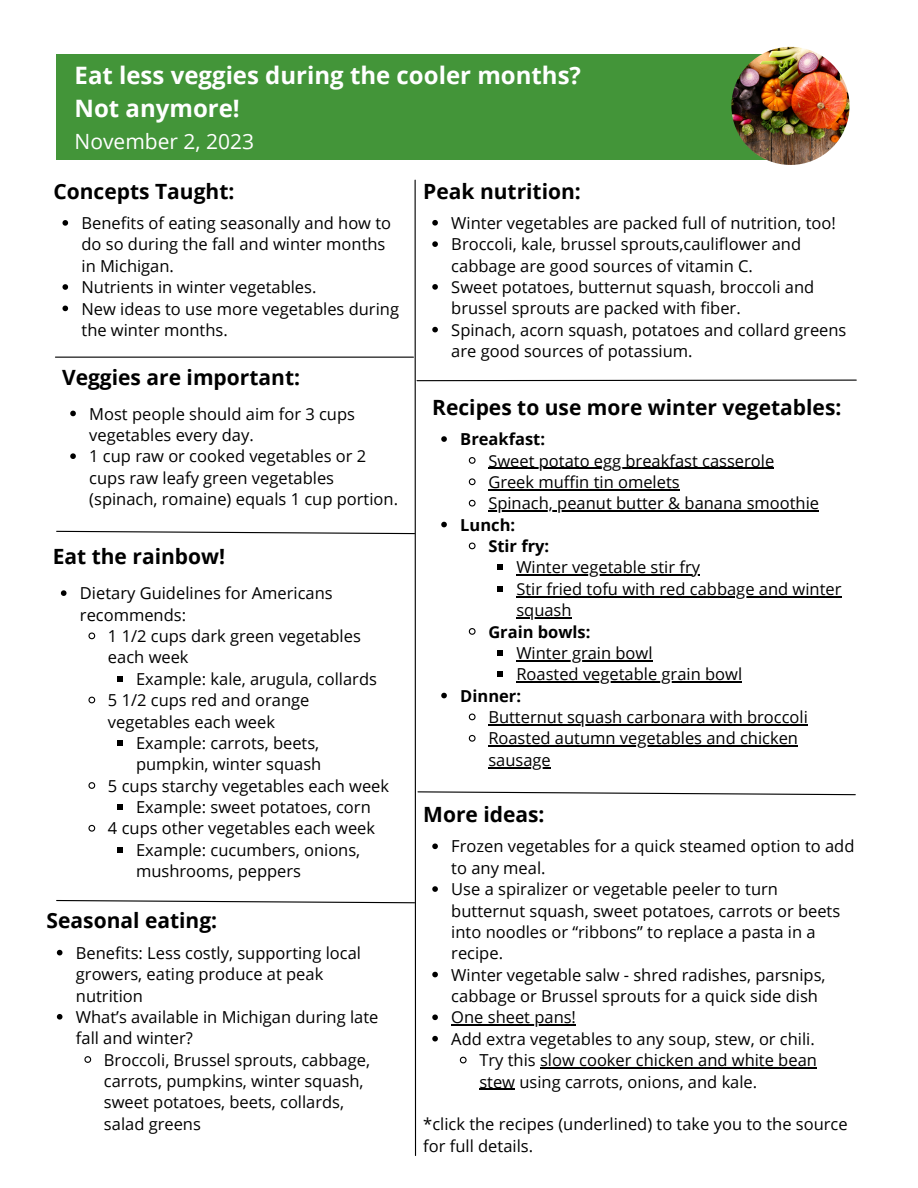
<style>
.page{position:relative;width:918px;height:1188px;background:#fff}
.page>*{position:absolute;margin:0;border:0;box-sizing:border-box;transform-origin:0 0}
.t1{font:700 24px "Open Sans";color:#fff}
.t2{font:700 21px "Open Sans";color:#000}
.t3{font:21px "Open Sans";color:#fff}
.t4{font:16.5px/21.3px "Open Sans";color:#000}
.t5{font:700 16.5px "Open Sans";color:#000}
</style>
<div class="page">
<div style="left:56px;top:55px;width:735px;height:105px;background:#439539"></div>
<hr style="left:415px;top:180px;width:1px;height:976px;background:#000">
<hr style="left:55px;top:357px;width:358px;height:1px;background:#000">
<img style="left:731px;top:47px;width:119px;height:118px;border-radius:50%">
<svg style="left:56px;top:530px;width:360px;height:5px"></svg>
<svg style="left:432px;top:220px;width:6px;height:6px"></svg>
<svg style="left:432px;top:241px;width:6px;height:6px"></svg>
<svg style="left:432px;top:284px;width:6px;height:6px"></svg>
<svg style="left:432px;top:327px;width:6px;height:5px"></svg>
<svg style="left:62px;top:220px;width:6px;height:6px"></svg>
<svg style="left:62px;top:284px;width:6px;height:6px"></svg>
<svg style="left:62px;top:306px;width:6px;height:5px"></svg>
<svg style="left:70px;top:411px;width:6px;height:5px"></svg>
<svg style="left:70px;top:453px;width:6px;height:6px"></svg>
<svg style="left:57px;top:950px;width:5px;height:5px"></svg>
<svg style="left:57px;top:1014px;width:5px;height:6px"></svg>
<svg style="left:84px;top:1056px;width:8px;height:7px"></svg>
<svg style="left:56px;top:899px;width:359px;height:5px"></svg>
<svg style="left:417px;top:791px;width:439px;height:5px"></svg>
<svg style="left:416px;top:379px;width:441px;height:3px"></svg>
<svg style="left:441px;top:436px;width:6px;height:6px"></svg>
<svg style="left:468px;top:457px;width:8px;height:7px"></svg>
<hr style="left:488px;top:468px;width:286px;height:1px;background:#000">
<svg style="left:468px;top:478px;width:8px;height:8px"></svg>
<hr style="left:488px;top:489px;width:192px;height:1px;background:#000">
<svg style="left:468px;top:499px;width:8px;height:8px"></svg>
<hr style="left:488px;top:510px;width:331px;height:2px;background:#000">
<svg style="left:441px;top:522px;width:6px;height:5px"></svg>
<svg style="left:468px;top:542px;width:8px;height:8px"></svg>
<svg style="left:497px;top:564px;width:6px;height:6px"></svg>
<hr style="left:516px;top:575px;width:184px;height:1px;background:#000">
<svg style="left:497px;top:586px;width:6px;height:5px"></svg>
<hr style="left:516px;top:596px;width:326px;height:1px;background:#000">
<hr style="left:516px;top:617px;width:56px;height:1px;background:#000">
<svg style="left:468px;top:628px;width:8px;height:7px"></svg>
<svg style="left:497px;top:650px;width:6px;height:6px"></svg>
<hr style="left:516px;top:660px;width:137px;height:1px;background:#000">
<svg style="left:497px;top:671px;width:6px;height:6px"></svg>
<hr style="left:516px;top:681px;width:226px;height:2px;background:#000">
<svg style="left:441px;top:693px;width:6px;height:5px"></svg>
<svg style="left:468px;top:713px;width:8px;height:8px"></svg>
<hr style="left:488px;top:724px;width:320px;height:1px;background:#000">
<svg style="left:468px;top:734px;width:8px;height:8px"></svg>
<hr style="left:488px;top:746px;width:310px;height:1px;background:#000">
<hr style="left:488px;top:767px;width:63px;height:1px;background:#000">
<svg style="left:61px;top:590px;width:6px;height:6px"></svg>
<svg style="left:88px;top:632px;width:8px;height:8px"></svg>
<svg style="left:117px;top:676px;width:6px;height:5px"></svg>
<svg style="left:88px;top:696px;width:8px;height:8px"></svg>
<svg style="left:117px;top:740px;width:6px;height:6px"></svg>
<svg style="left:88px;top:782px;width:8px;height:7px"></svg>
<svg style="left:117px;top:804px;width:6px;height:6px"></svg>
<svg style="left:88px;top:824px;width:8px;height:8px"></svg>
<svg style="left:117px;top:847px;width:6px;height:5px"></svg>
<svg style="left:432px;top:843px;width:6px;height:6px"></svg>
<svg style="left:432px;top:886px;width:6px;height:6px"></svg>
<svg style="left:432px;top:972px;width:6px;height:5px"></svg>
<svg style="left:432px;top:1014px;width:6px;height:6px"></svg>
<hr style="left:451px;top:1025px;width:125px;height:1px;background:#000">
<svg style="left:432px;top:1036px;width:6px;height:5px"></svg>
<svg style="left:459px;top:1056px;width:8px;height:8px"></svg>
<hr style="left:540px;top:1067px;width:277px;height:1px;background:#000">
<hr style="left:479px;top:1089px;width:36px;height:1px;background:#000">
<p class="t1" style="left:75px;top:58px;width:508px">Eat less veggies during the cooler months?</p>
<p class="t1" style="left:75px;top:91px;width:167px">Not anymore!</p>
<p class="t3" style="left:75px;top:127px;width:181px">November 2, 2023</p>
<p class="t2" style="left:53px;top:176px;width:183px">Concepts Taught:</p>
<p class="t4" style="left:82px;top:212px;width:311px">Benefits of eating seasonally and how to do so during the fall and winter months in Michigan.</p>
<p class="t4" style="left:82px;top:276px;width:236px">Nutrients in winter vegetables.</p>
<p class="t4" style="left:82px;top:298px;width:319px">New ideas to use more vegetables during the winter months.</p>
<p class="t2" style="left:62px;top:362px;width:240px">Veggies are important:</p>
<p class="t4" style="left:89px;top:403px;width:267px">Most people should aim for 3 cups vegetables every day.</p>
<p class="t4" style="left:89px;top:445px;width:310px">1 cup raw or cooked vegetables or 2 cups raw leafy green vegetables (spinach, romaine) equals 1 cup portion.</p>
<p class="t2" style="left:53px;top:542px;width:174px">Eat the rainbow!</p>
<p class="t4" style="left:80px;top:582px;width:254px">Dietary Guidelines for Americans recommends:</p>
<p class="t4" style="left:108px;top:625px;width:254px">1 1/2 cups dark green vegetables each week</p>
<p class="t4" style="left:136px;top:668px;width:242px">Example: kale, arugula, collards</p>
<p class="t4" style="left:108px;top:689px;width:203px">5 1/2 cups red and orange vegetables each week</p>
<p class="t4" style="left:136px;top:732px;width:187px">Example: carrots, beets, pumpkin, winter squash</p>
<p class="t4" style="left:108px;top:775px;width:283px">5 cups starchy vegetables each week</p>
<p class="t4" style="left:136px;top:796px;width:236px">Example: sweet potatoes, corn</p>
<p class="t4" style="left:108px;top:817px;width:269px">4 cups other vegetables each week</p>
<p class="t4" style="left:136px;top:839px;width:226px">Example: cucumbers, onions, mushrooms, peppers</p>
<p class="t2" style="left:47px;top:906px;width:172px">Seasonal eating:</p>
<p class="t4" style="left:76px;top:942px;width:287px">Benefits: Less costly, supporting local growers, eating produce at peak nutrition</p>
<p class="t4" style="left:76px;top:1006px;width:304px">What’s available in Michigan during late fall and winter?</p>
<p class="t4" style="left:104px;top:1049px;width:268px">Broccoli, Brussel sprouts, cabbage, carrots, pumpkins, winter squash, sweet potatoes, beets, collards, salad greens</p>
<p class="t2" style="left:423px;top:176px;width:159px">Peak nutrition:</p>
<p class="t4" style="left:451px;top:212px;width:386px">Winter vegetables are packed full of nutrition, too!</p>
<p class="t4" style="left:451px;top:233px;width:351px">Broccoli, kale, brussel sprouts,cauliflower and cabbage are good sources of vitamin C.</p>
<p class="t4" style="left:451px;top:276px;width:364px">Sweet potatoes, butternut squash, broccoli and brussel sprouts are packed with fiber.</p>
<p class="t4" style="left:451px;top:319px;width:397px">Spinach, acorn squash, potatoes and collard greens are good sources of potassium.</p>
<p class="t2" style="left:432px;top:392px;width:411px">Recipes to use more winter vegetables:</p>
<p class="t5" style="left:460px;top:428px;width:86px">Breakfast:</p>
<p class="t4" style="left:488px;top:450px;width:287px">Sweet potato egg breakfast casserole</p>
<p class="t4" style="left:488px;top:471px;width:193px">Greek muffin tin omelets</p>
<p class="t4" style="left:488px;top:492px;width:332px">Spinach, peanut butter &amp; banana smoothie</p>
<p class="t5" style="left:460px;top:513px;width:57px">Lunch:</p>
<p class="t5" style="left:488px;top:534px;width:62px">Stir fry:</p>
<p class="t4" style="left:516px;top:556px;width:185px">Winter vegetable stir fry</p>
<p class="t4" style="left:516px;top:578px;width:327px">Stir fried tofu with red cabbage and winter squash</p>
<p class="t5" style="left:488px;top:620px;width:104px">Grain bowls:</p>
<p class="t4" style="left:516px;top:642px;width:138px">Winter grain bowl</p>
<p class="t4" style="left:516px;top:663px;width:227px">Roasted vegetable grain bowl</p>
<p class="t5" style="left:460px;top:684px;width:62px">Dinner:</p>
<p class="t4" style="left:488px;top:706px;width:321px">Butternut squash carbonara with broccoli</p>
<p class="t4" style="left:488px;top:727px;width:311px">Roasted autumn vegetables and chicken sausage</p>
<p class="t2" style="left:423px;top:800px;width:123px">More ideas:</p>
<p class="t4" style="left:451px;top:835px;width:405px">Frozen vegetables for a quick steamed option to add to any meal.</p>
<p class="t4" style="left:451px;top:878px;width:391px">Use a spiralizer or vegetable peeler to turn butternut squash, sweet potatoes, carrots or beets into noodles or “ribbons” to replace a pasta in a recipe.</p>
<p class="t4" style="left:451px;top:964px;width:376px">Winter vegetable salw - shred radishes, parsnips, cabbage or Brussel sprouts for a quick side dish</p>
<p class="t4" style="left:451px;top:1006px;width:126px">One sheet pans!</p>
<p class="t4" style="left:451px;top:1028px;width:365px">Add extra vegetables to any soup, stew, or chili.</p>
<p class="t4" style="left:479px;top:1049px;width:339px">Try this slow cooker chicken and white bean stew using carrots, onions, and kale.</p>
<p class="t4" style="left:423px;top:1113px;width:426px">*click the recipes (underlined) to take you to the source for full details.</p>
</div>
